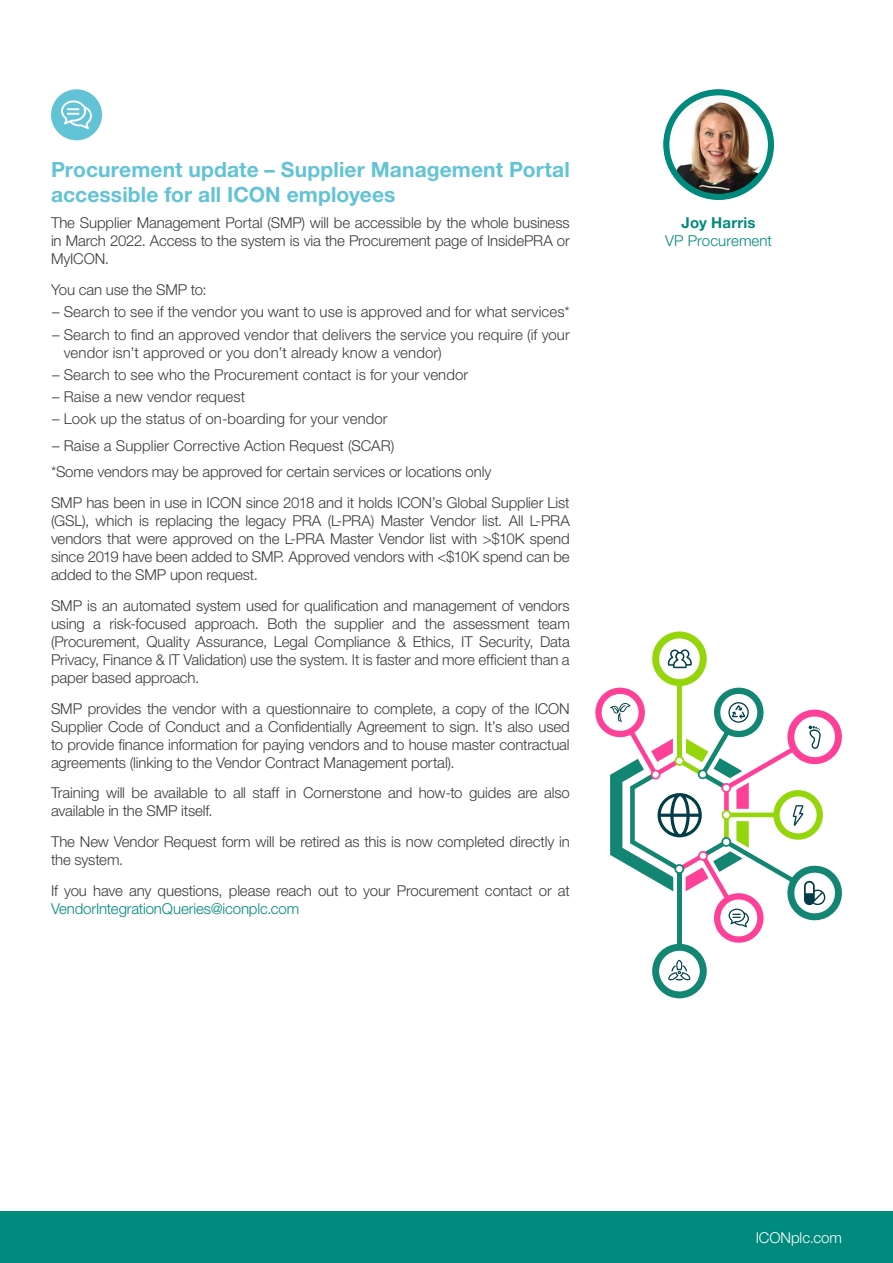
<style>
.page{position:relative;width:893px;height:1263px;background:#fff}
.page>*{position:absolute;margin:0;border:0;box-sizing:border-box;transform-origin:0 0}
.t1{font:700 21px/25.2px "Helvetica Neue LT Std";letter-spacing:.005em;color:#62c3d6}
.t2{font:300 15px/18px "Helvetica Neue LT Std";letter-spacing:-.005em;color:#3c3c3b;text-align:justify}
.t3{font:300 15px "Helvetica Neue LT Std";letter-spacing:-.005em;color:#008a7d}
.t4{font:300 15px "Helvetica Neue LT Std";letter-spacing:-.005em;color:#fff}
.t5{font:700 15px "Helvetica Neue LT Std";letter-spacing:.015em;color:#008a7d}
</style>
<div class="page">
<div style="left:0;top:1212px;width:893px;height:51px;background:#008a7d"></div>
<img style="left:663px;top:89px;width:111px;height:111px;border-radius:55px">
<div style="left:663px;top:89px;width:111px;height:111px;border:6px solid #008a7d;border-radius:50%"></div>
<div style="left:51px;top:89px;width:51px;height:51px;background:#62c3d6;border-radius:50%"></div>
<svg style="left:61px;top:100px;width:31px;height:29px"></svg>
<svg style="left:595px;top:631px;width:247px;height:367px"></svg>
<h1 class="t1" style="left:51px;top:156px;width:520px">Procurement update – Supplier Management Portal accessible for all ICON employees</h1>
<p class="t2" style="left:51px;top:214px;width:520px">The Supplier Management Portal (SMP) will be accessible by the whole business in March 2022. Access to the system is via the Procurement page of InsidePRA or MyICON.</p>
<p class="t2" style="left:51px;top:280px;width:157px">You can use the SMP to:</p>
<p class="t2" style="left:52px;top:303px;width:519px">– Search to see if the vendor you want to use is approved and for what services*</p>
<p class="t2" style="left:64px;top:325px;width:508px;text-indent:-12px">– Search to find an approved vendor that delivers the service you require (if your vendor isn’t approved or you don’t already know a vendor)</p>
<p class="t2" style="left:52px;top:365px;width:418px">– Search to see who the Procurement contact is for your vendor</p>
<p class="t2" style="left:52px;top:387px;width:195px">– Raise a new vendor request</p>
<p class="t2" style="left:52px;top:410px;width:337px">– Look up the status of on-boarding for your vendor</p>
<p class="t2" style="left:51px;top:432px;width:442px;line-height:26.5px">– Raise a Supplier Corrective Action Request (SCAR)<br>*Some vendors may be approved for certain services or locations only</p>
<p class="t2" style="left:51px;top:493px;width:520px">SMP has been in use in ICON since 2018 and it holds ICON’s Global Supplier List (GSL), which is replacing the legacy PRA (L-PRA) Master Vendor list. All L-PRA vendors that were approved on the L-PRA Master Vendor list with &gt;$10K spend since 2019 have been added to SMP. Approved vendors with &lt;$10K spend can be added to the SMP upon request.</p>
<p class="t2" style="left:51px;top:596px;width:520px">SMP is an automated system used for qualification and management of vendors using a risk-focused approach. Both the supplier and the assessment team (Procurement, Quality Assurance, Legal Compliance &amp; Ethics, IT Security, Data Privacy, Finance &amp; IT Validation) use the system. It is faster and more efficient than a paper based approach.</p>
<p class="t2" style="left:51px;top:699px;width:520px">SMP provides the vendor with a questionnaire to complete, a copy of the ICON Supplier Code of Conduct and a Confidentially Agreement to sign. It’s also used to provide finance information for paying vendors and to house master contractual agreements (linking to the Vendor Contract Management portal).</p>
<p class="t2" style="left:51px;top:784px;width:520px">Training will be available to all staff in Cornerstone and how-to guides are also available in the SMP itself.</p>
<p class="t2" style="left:51px;top:832px;width:520px">The New Vendor Request form will be retired as this is now completed directly in the system.</p>
<p class="t2" style="left:51px;top:881px;width:520px">If you have any questions, please reach out to your Procurement contact or at</p>
<p class="t3" style="left:51px;top:899px;width:250px">VendorIntegrationQueries@iconplc.com</p>
<p class="t5" style="left:682px;top:213px;width:76px">Joy Harris</p>
<p class="t3" style="left:665px;top:231px;width:108px">VP Procurement</p>
<p class="t4" style="left:756px;top:1228px;width:88px">ICONplc.com</p>
</div>
